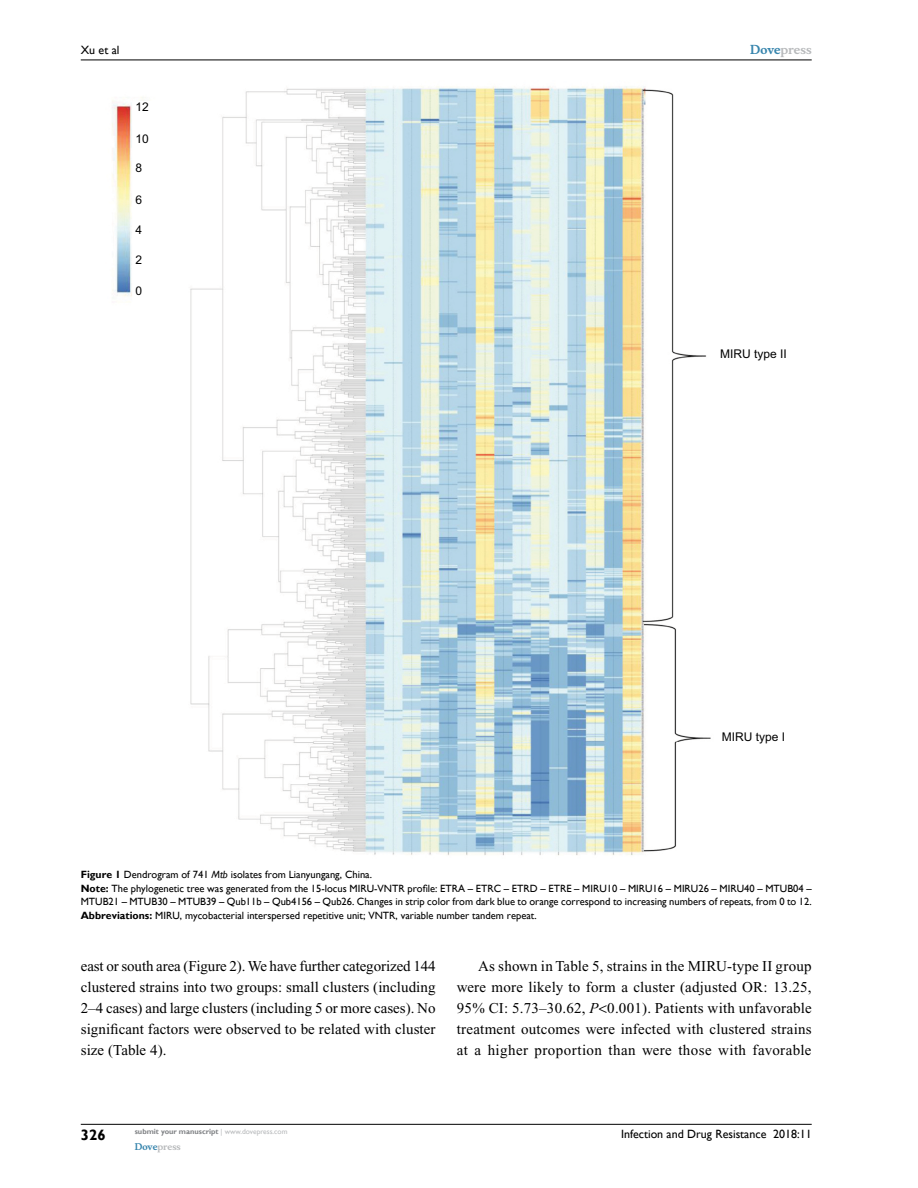
<style>
.page{position:relative;width:918px;height:1188px;background:#fff}
.page>*{position:absolute;margin:0;border:0;box-sizing:border-box;transform-origin:0 0}
.t1{font:15px/21px "Times New Roman";letter-spacing:.005em;color:#000;text-align:justify}
.t2{font:700 15px "Gill Sans";color:#000}
.t3{font:12px "Gill Sans";color:#000}
.t4{font:12px "Arial";color:#000}
.t5{font:700 12px "Musee";color:#b8babc}
.t6{font:10.5px/13.5px "Gill Sans";color:#000}
.t7{font:700 9px "Musee";color:#b8babc}
.t8{font:700 7.5px "Gill Sans";color:#808285}
.s1{color:#3785ad}
.s2{font-weight:700}
.s3{font-style:italic}
.s4{font-weight:400;color:#b8babc}
</style>
<div class="page">
<hr style="left:81px;top:1124px;width:731px;height:1px;background:#000">
<hr style="left:81px;top:60px;width:731px;height:1px;background:#000">
<img style="left:112px;top:86px;width:599px;height:770px">
<p class="t3" style="left:81px;top:43px;width:40px">Xu et al</p>
<p class="t4" style="left:136px;top:99px;width:15px">12</p>
<p class="t4" style="left:136px;top:130px;width:15px">10</p>
<p class="t4" style="left:136px;top:160px;width:8px">8</p>
<p class="t4" style="left:136px;top:191px;width:8px">6</p>
<p class="t4" style="left:136px;top:222px;width:8px">4</p>
<p class="t4" style="left:136px;top:252px;width:8px">2</p>
<p class="t4" style="left:136px;top:283px;width:8px">0</p>
<p class="t5" style="left:750px;top:43px;width:63px"><span class="s1">Dove</span>press</p>
<p class="t4" style="left:720px;top:346px;width:68px">MIRU type II</p>
<p class="t4" style="left:722px;top:728px;width:65px">MIRU type I</p>
<p class="t6" style="left:81px;top:868px;width:732px"><span class="s2">Figure 1</span> Dendrogram of 741 <span class="s3">Mtb</span> isolates from Lianyungang, China.<br><span class="s2">Note:</span> The phylogenetic tree was generated from the 15-locus MIRU-VNTR profile: ETRA – ETRC – ETRD – ETRE – MIRU10 – MIRU16 – MIRU26 – MIRU40 – MTUB04 – MTUB21 – MTUB30 – MTUB39 – Qub11b – Qub4156 – Qub26. Changes in strip color from dark blue to orange correspond to increasing numbers of repeats, from 0 to 12.<br><span class="s2">Abbreviations:</span> MIRU, mycobacterial interspersed repetitive unit; VNTR, variable number tandem repeat.</p>
<p class="t1" style="left:81px;top:956px;width:356px">east or south area (Figure 2). We have further categorized 144 clustered strains into two groups: small clusters (including 2–4 cases) and large clusters (including 5 or more cases). No significant factors were observed to be related with cluster size (Table 4).</p>
<p class="t1" style="left:457px;top:956px;width:356px;text-indent:21px">As shown in Table 5, strains in the MIRU-type II group were more likely to form a cluster (adjusted OR: 13.25, 95% CI: 5.73–30.62, <span class="s3">P</span> 0.001). Patients with unfavorable treatment outcomes were infected with clustered strains at a higher proportion than were those with favorable</p>
<p class="t2" style="left:81px;top:1126px;width:26px">326</p>
<p class="t8" style="left:135px;top:1127px;width:154px">submit your manuscript <span class="s4">| www.dovepress.com</span></p>
<p class="t7" style="left:135px;top:1141px;width:48px"><span class="s1">Dove</span>press</p>
<p class="t3" style="left:621px;top:1127px;width:192px">Infection and Drug Resistance 2018:11</p>
</div>
